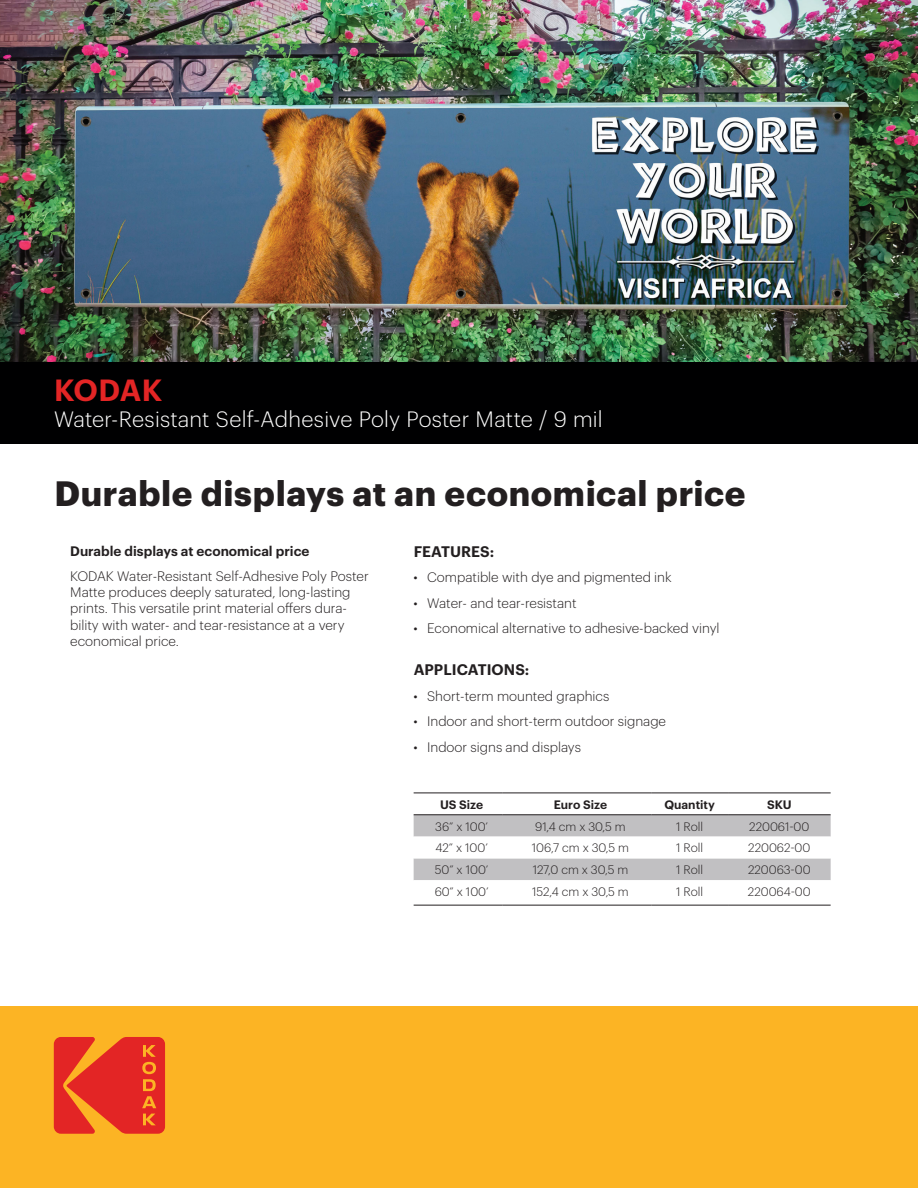
<style>
.page{position:relative;width:918px;height:1188px;background:#fff}
.page>*{position:absolute;margin:0;border:0;box-sizing:border-box;transform-origin:0 0}
.t1{font:700 34.5px "Graphik";letter-spacing:.02em;color:#231f20}
.t2{font:600 30px "Graphik";letter-spacing:-.005em;color:#e32525}
.t3{font:300 21.75px "Graphik";letter-spacing:.01em;color:#fff}
.t4{font:600 15px "Graphik";letter-spacing:.005em;color:#231f20}
.t5{font:300 13.5px/16.2px "Graphik";color:#231f20}
.t6{font:600 13.5px "Graphik";color:#231f20}
.t7{font:300 12px "Graphik";color:#231f20}
.t8{font:600 12px "Graphik";color:#231f20}
</style>
<div class="page">
<img style="left:0;top:0;width:918px;height:362px">
<div style="left:0;top:362px;width:918px;height:82px;background:#000001"></div>
<div style="left:0;top:1007px;width:918px;height:181px;background:#fcb424"></div>
<svg style="left:54px;top:1037px;width:111px;height:97px"></svg>
<svg style="left:414px;top:816px;width:417px;height:89px"></svg>
<hr style="left:414px;top:793px;width:88px;height:1px;background:#231f20">
<hr style="left:502px;top:793px;width:149px;height:1px;background:#231f20">
<hr style="left:651px;top:793px;width:77px;height:1px;background:#231f20">
<hr style="left:728px;top:793px;width:103px;height:1px;background:#231f20">
<hr style="left:414px;top:815px;width:88px;height:1px;background:#231f20">
<hr style="left:502px;top:815px;width:149px;height:1px;background:#231f20">
<hr style="left:651px;top:815px;width:77px;height:1px;background:#231f20">
<hr style="left:728px;top:815px;width:103px;height:1px;background:#231f20">
<hr style="left:414px;top:905px;width:88px;height:1px;background:#231f20">
<hr style="left:502px;top:905px;width:149px;height:1px;background:#231f20">
<hr style="left:651px;top:905px;width:77px;height:1px;background:#231f20">
<hr style="left:728px;top:905px;width:103px;height:1px;background:#231f20">
<h2 class="t2" style="left:54px;top:367px;width:110px">KODAK</h2>
<h3 class="t3" style="left:54px;top:403px;width:550px">Water-Resistant Self-Adhesive Poly Poster Matte / 9 mil</h3>
<h1 class="t1" style="left:54px;top:466px;width:693px">Durable displays at an economical price</h1>
<p class="t4" style="left:414px;top:540px;width:82px">FEATURES:</p>
<p class="t5" style="left:414px;top:568px;width:260px">• Compatible with dye and pigmented ink</p>
<p class="t5" style="left:414px;top:594px;width:165px">• Water- and tear-resistant</p>
<p class="t5" style="left:414px;top:619px;width:307px">• Economical alternative to adhesive-backed vinyl</p>
<p class="t4" style="left:414px;top:659px;width:117px">APPLICATIONS:</p>
<p class="t5" style="left:414px;top:687px;width:197px">• Short-term mounted graphics</p>
<p class="t5" style="left:414px;top:712px;width:254px">• Indoor and short-term outdoor signage</p>
<p class="t5" style="left:414px;top:738px;width:169px">• Indoor signs and displays</p>
<p class="t6" style="left:70px;top:540px;width:241px">Durable displays at economical price</p>
<p class="t5" style="left:70px;top:567px;width:300px">KODAK Water-Resistant Self-Adhesive Poly Poster Matte produces deeply saturated, long-lasting prints. This versatile print material offers dura&shy;bility with water- and tear-resistance at a very economical price.</p>
<p class="t8" style="left:440px;top:795px;width:45px">US Size</p>
<p class="t8" style="left:554px;top:795px;width:55px">Euro Size</p>
<p class="t8" style="left:664px;top:795px;width:52px">Quantity</p>
<p class="t8" style="left:767px;top:795px;width:26px">SKU</p>
<p class="t7" style="left:435px;top:817px;width:54px">36” x 100’</p>
<p class="t7" style="left:535px;top:817px;width:92px">91,4 cm x 30,5 m</p>
<p class="t7" style="left:676px;top:817px;width:28px">1 Roll</p>
<p class="t7" style="left:749px;top:817px;width:62px">220061-00</p>
<p class="t7" style="left:435px;top:839px;width:54px">42” x 100’</p>
<p class="t7" style="left:532px;top:839px;width:99px">106,7 cm x 30,5 m</p>
<p class="t7" style="left:676px;top:839px;width:28px">1 Roll</p>
<p class="t7" style="left:748px;top:839px;width:64px">220062-00</p>
<p class="t7" style="left:435px;top:861px;width:55px">50” x 100’</p>
<p class="t7" style="left:533px;top:861px;width:97px">127,0 cm x 30,5 m</p>
<p class="t7" style="left:676px;top:861px;width:28px">1 Roll</p>
<p class="t7" style="left:748px;top:861px;width:64px">220063-00</p>
<p class="t7" style="left:435px;top:883px;width:55px">60” x 100’</p>
<p class="t7" style="left:532px;top:883px;width:98px">152,4 cm x 30,5 m</p>
<p class="t7" style="left:676px;top:883px;width:28px">1 Roll</p>
<p class="t7" style="left:748px;top:883px;width:64px">220064-00</p>
</div>
